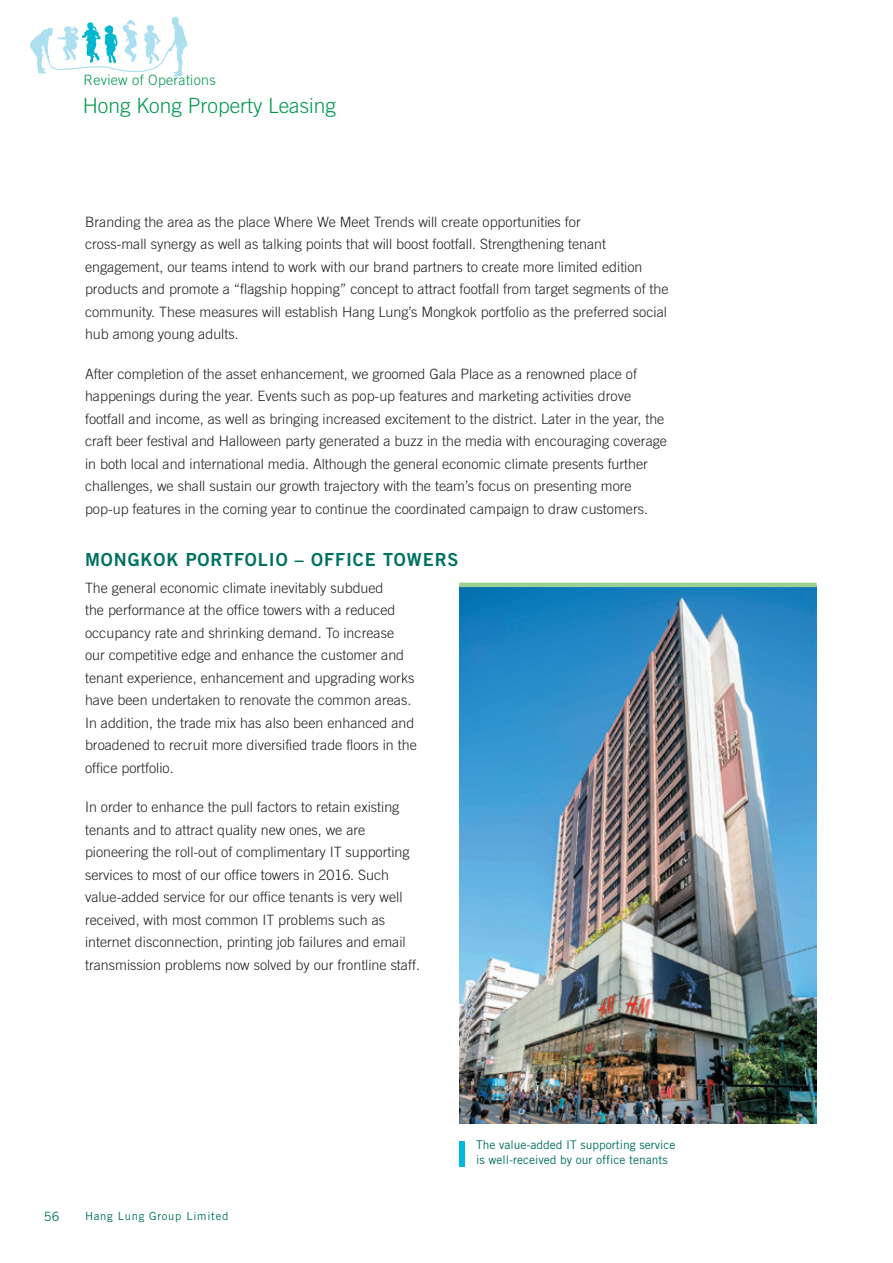
<style>
.page{position:relative;width:893px;height:1263px;background:#fff}
.page>*{position:absolute;margin:0;border:0;box-sizing:border-box;transform-origin:0 0}
.t1{font:300 21px "Trade Gothic LT Std";color:#00994e}
.t2{font:18px "Trade Gothic LT Std Bd 2";letter-spacing:.05em;color:#007161}
.t3{font:300 14.25px/22.5px "Trade Gothic LT Std";color:#231f20}
.t4{font:300 14.25px "Trade Gothic LT Std";letter-spacing:.02em;color:#00994e}
.t5{font:12.75px "Trade Gothic LT Std";color:#007161}
.t6{font:12px/14.2px "Trade Gothic LT Std";color:#007161}
.t7{font:11.25px "Trade Gothic LT Std";letter-spacing:.065em;color:#007161}
</style>
<div class="page">
<svg style="left:30px;top:17px;width:158px;height:59px"></svg>
<div style="left:459px;top:1141px;width:6px;height:25px;background:#00b8de"></div>
<img style="left:459px;top:587px;width:358px;height:537px">
<hr style="left:459px;top:583px;width:358px;height:4px;background:#9dd193">
<p class="t4" style="left:84px;top:71px;width:134px">Review of Operations</p>
<h1 class="t1" style="left:83px;top:93px;width:255px">Hong Kong Property Leasing</h1>
<p class="t3" style="left:85px;top:210px;width:585px">Branding the area as the place Where We Meet Trends will create opportunities for<br>cross-mall synergy as well as talking points that will boost footfall. Strengthening tenant engagement, our teams intend to work with our brand partners to create more limited edition products and promote a “flagship hopping” concept to attract footfall from target segments of the community. These measures will establish Hang Lung’s Mongkok portfolio as the preferred social hub among young adults.</p>
<p class="t3" style="left:85px;top:362px;width:583px">After completion of the asset enhancement, we groomed Gala Place as a renowned place of happenings during the year. Events such as pop-up features and marketing activities drove footfall and income, as well as bringing increased excitement to the district. Later in the year, the craft beer festival and Halloween party generated a buzz in the media with encouraging coverage in both local and international media. Although the general economic climate presents further challenges, we shall sustain our growth trajectory with the team’s focus on presenting more pop-up features in the coming year to continue the coordinated campaign to draw customers.</p>
<p class="t2" style="left:85px;top:548px;width:14px">MON</p>
<p class="t2" style="left:128px;top:548px;width:26px">GKOK</p>
<p class="t2" style="left:186px;top:548px;width:25px">PORTFO</p>
<p class="t2" style="left:258px;top:548px;width:178px">LIO – OFFICE TOWERS</p>
<p class="t3" style="left:85px;top:576px;width:333px">The general economic climate inevitably subdued<br>the performance at the office towers with a reduced occupancy rate and shrinking demand. To increase our competitive edge and enhance the customer and tenant experience, enhancement and upgrading works have been undertaken to renovate the common areas.<br>In addition, the trade mix has also been enhanced and broadened to recruit more diversified trade floors in the office portfolio.</p>
<p class="t3" style="left:85px;top:796px;width:336px">In order to enhance the pull factors to retain existing tenants and to attract quality new ones, we are pioneering the roll-out of complimentary IT supporting services to most of our office towers in 2016. Such value-added service for our office tenants is very well received, with most common IT problems such as internet disconnection, printing job failures and email transmission problems now solved by our frontline staff.</p>
<p class="t5" style="left:44px;top:1209px;width:17px">56</p>
<p class="t7" style="left:85px;top:1209px;width:145px">Hang Lung Group Limited</p>
<p class="t6" style="left:476px;top:1138px;width:201px">The value-added IT supporting service is well-received by our office tenants</p>
</div>
